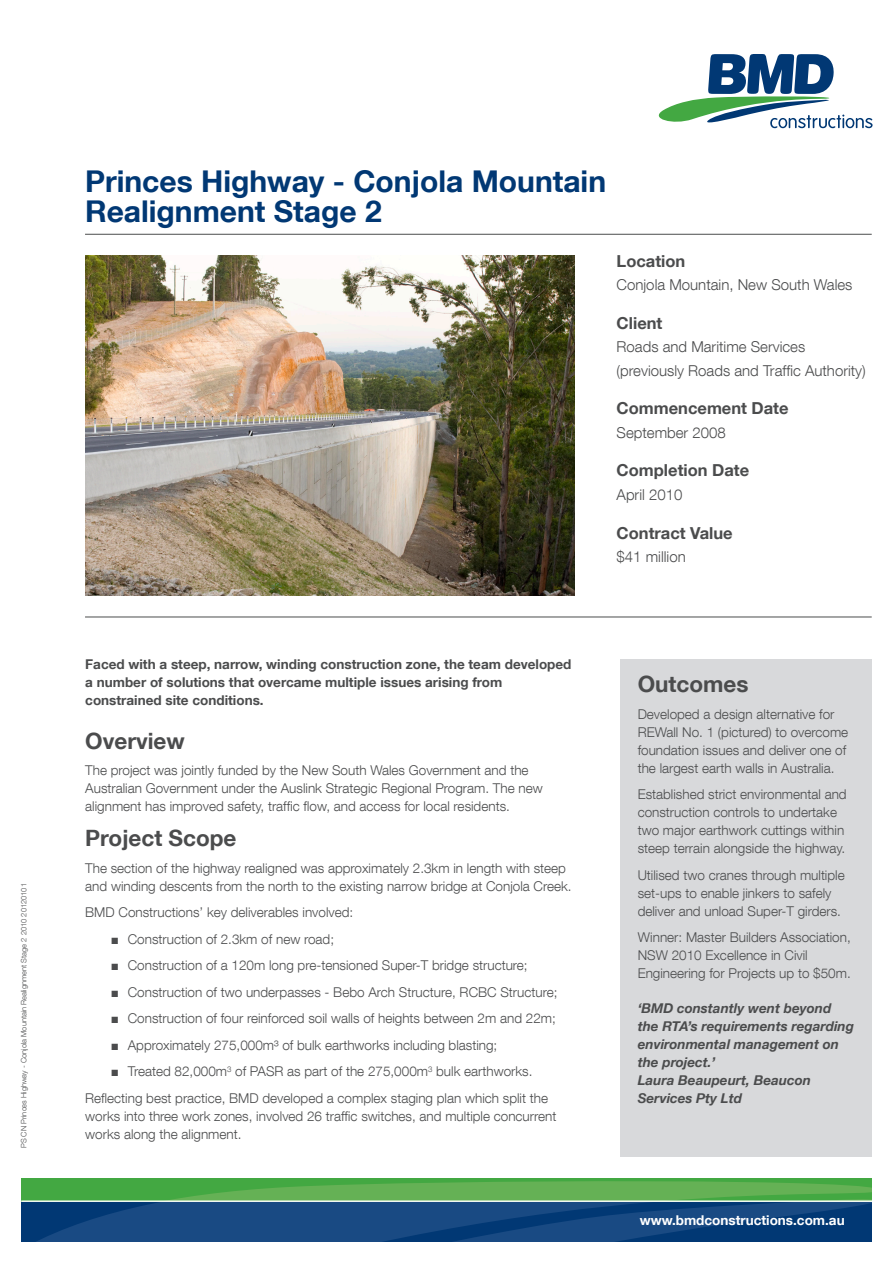
<style>
.page{position:relative;width:893px;height:1263px;background:#fff}
.page>*{position:absolute;margin:0;border:0;box-sizing:border-box;transform-origin:0 0}
.t1{font:700 30px/30px "Helvetica Neue LT Com";color:#013874}
.t2{font:700 22.5px "Helvetica Neue LT Com";color:#4b4c4d}
.t3{font:700 16.5px "Helvetica Neue LT Com";color:#4b4c4d}
.t4{font:300 15px/23.5px "Helvetica Neue LT Com";color:#4b4c4d}
.t5{font:300 13.5px/18px "Helvetica Neue LT Com";color:#4b4c4d}
.t6{font:700 13.5px/18px "Helvetica Neue LT Com";color:#4b4c4d}
.t7{font:italic 700 13.5px/18px "Helvetica Neue LT Com";color:#4b4c4d}
.t8{font:700 13.5px "Helvetica Neue LT Com";color:#fff}
.t9{font:300 7.5px "Helvetica Neue LT Com";color:#4b4c4d}
.s1{font-family:"Arial";font-weight:400}
</style>
<div class="page">
<img style="left:85px;top:255px;width:489px;height:340px">
<div style="left:621px;top:659px;width:251px;height:498px;background:#d8d9db"></div>
<svg style="left:21px;top:1178px;width:851px;height:64px;background:#29696c"></svg>
<hr style="left:21px;top:1200px;width:858px;height:2px;background:#fff">
<hr style="left:85px;top:234px;width:787px;height:1px;background:#4b4c4d">
<hr style="left:85px;top:617px;width:787px;height:1px;background:#4b4c4d">
<svg style="left:659px;top:54px;width:213px;height:74px"></svg>
<p class="t9" style="left:19px;top:1148px;width:266px;rotate:-90deg">PS CN Princes Highway - Conjola Mountain Realignment Stage 2 2010 20120101</p>
<h1 class="t1" style="left:85px;top:165px;width:523px">Princes Highway - Conjola Mountain<br>Realignment Stage 2</h1>
<p class="t3" style="left:617px;top:251px;width:70px">Location</p>
<p class="t4" style="left:617px;top:273px;width:237px">Conjola Mountain, New South Wales</p>
<p class="t3" style="left:617px;top:313px;width:47px">Client</p>
<p class="t4" style="left:617px;top:335px;width:251px">Roads and Maritime Services (previously Roads and Traffic Authority)</p>
<p class="t3" style="left:617px;top:398px;width:173px">Commencement Date</p>
<p class="t4" style="left:617px;top:421px;width:111px">September 2008</p>
<p class="t3" style="left:617px;top:460px;width:134px">Completion Date</p>
<p class="t4" style="left:617px;top:483px;width:67px">April 2010</p>
<p class="t3" style="left:617px;top:522px;width:118px">Contract Value</p>
<p class="t4" style="left:617px;top:545px;width:71px">$41 million</p>
<p class="t6" style="left:85px;top:654px;width:488px">Faced with a steep, narrow, winding construction zone, the team developed a number of solutions that overcame multiple issues arising from constrained site conditions.</p>
<h2 class="t2" style="left:85px;top:726px;width:101px">Overview</h2>
<p class="t5" style="left:85px;top:761px;width:459px">The project was jointly funded by the New South Wales Government and the<br>Australian Government under the Auslink Strategic Regional Program. The new alignment has improved safety, traffic flow, and access for local residents.</p>
<h2 class="t2" style="left:85px;top:824px;width:153px">Project Scope</h2>
<p class="t5" style="left:85px;top:859px;width:488px">The section of the highway realigned was approximately 2.3km in length with steep and winding descents from the north to the existing narrow bridge at Conjola Creek.</p>
<p class="t5" style="left:85px;top:903px;width:270px">BMD Constructions’ key deliverables involved:</p>
<p class="t5" style="left:111px;top:930px;width:225px"><span class="s1">■</span> Construction of 2.3km of new road;</p>
<p class="t5" style="left:111px;top:956px;width:418px"><span class="s1">■</span> Construction of a 120m long pre-tensioned Super-T bridge structure;</p>
<p class="t5" style="left:111px;top:983px;width:448px"><span class="s1">■</span> Construction of two underpasses - Bebo Arch Structure, RCBC Structure;</p>
<p class="t5" style="left:111px;top:1009px;width:447px"><span class="s1">■</span> Construction of four reinforced soil walls of heights between 2m and 22m;</p>
<p class="t5" style="left:111px;top:1036px;width:388px"><span class="s1">■</span> Approximately 275,000m³ of bulk earthworks including blasting;</p>
<p class="t5" style="left:85px;top:1058px;width:464px;line-height:26.5px;text-indent:26px"><span class="s1">■</span> Treated 82,000m<sup>3</sup> of PASR as part of the 275,000m<sup>3</sup> bulk earthworks.<br>Reflecting best practice, BMD developed a complex staging plan which split the</p>
<p class="t5" style="left:85px;top:1107px;width:473px">works into three work zones, involved 26 traffic switches, and multiple concurrent works along the alignment.</p>
<h2 class="t2" style="left:638px;top:670px;width:112px">Outcomes</h2>
<p class="t5" style="left:638px;top:705px;width:212px">Developed a design alternative for REWall No. 1 (pictured) to overcome foundation issues and deliver one of the largest earth walls in Australia.</p>
<p class="t5" style="left:638px;top:785px;width:211px">Established strict environmental and construction controls to undertake two major earthwork cuttings within steep terrain alongside the highway.</p>
<p class="t5" style="left:638px;top:866px;width:209px">Utilised two cranes through multiple set-ups to enable jinkers to safely deliver and unload Super-T girders.</p>
<p class="t5" style="left:638px;top:928px;width:215px">Winner: Master Builders Association,<br>NSW 2010 Excellence in Civil<br>Engineering for Projects up to $50m.</p>
<p class="t7" style="left:638px;top:999px;width:218px">‘BMD constantly went beyond the RTA’s requirements regarding environmental management on the project.’<br>Laura Beaupeurt, Beaucon<br>Services Pty Ltd</p>
<p class="t8" style="left:640px;top:1212px;width:206px">www.bmdconstructions.com.au</p>
</div>
